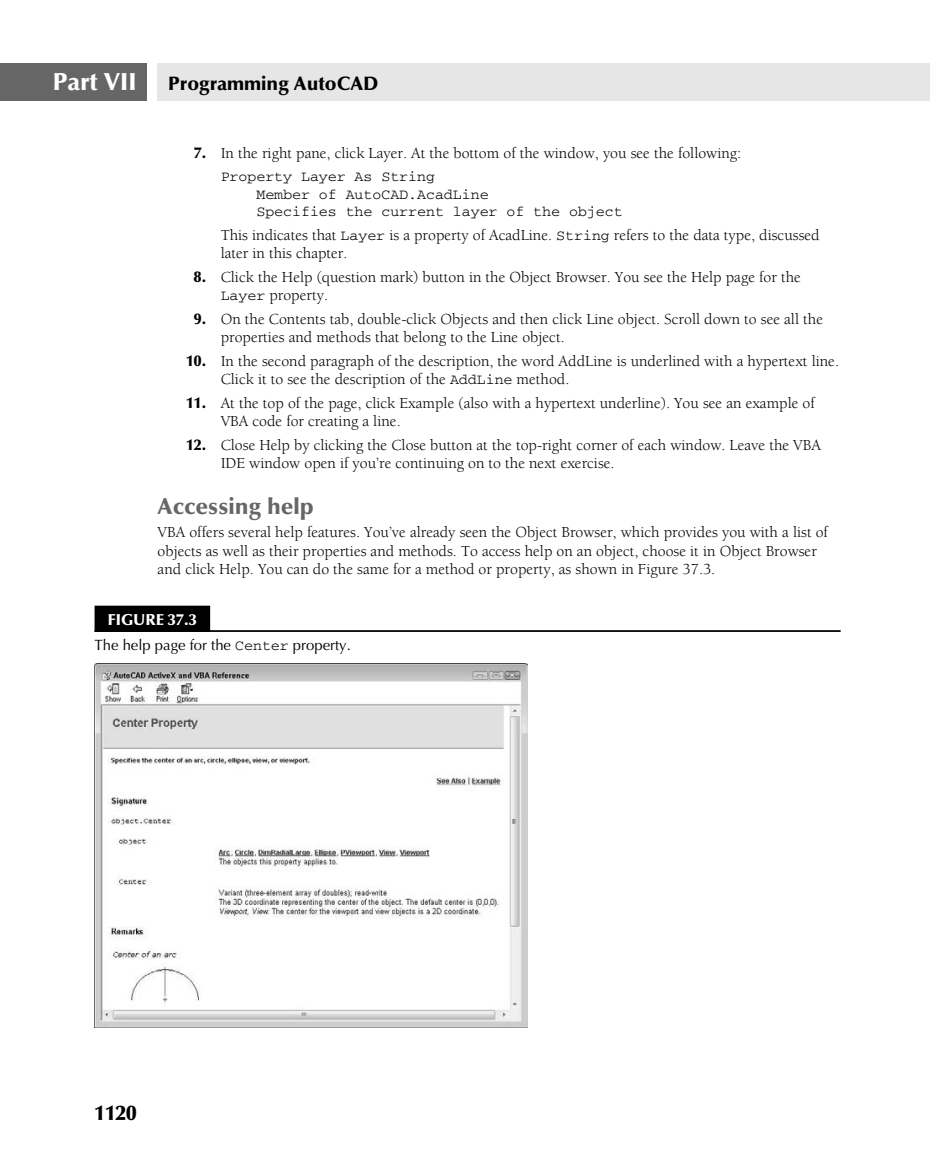
<style>
.page{position:relative;width:930px;height:1166px;background:#fff}
.page>*{position:absolute;margin:0;border:0;box-sizing:border-box;transform-origin:0 0}
.t1{font:900 24.5px "Optima LT Std";color:#fff}
.t2{font:900 22.75px "Optima LT Std";color:#666}
.t3{font:900 21px "Optima LT Std";color:#000}
.t4{font:900 19.25px "Optima LT Std";color:#000}
.t5{font:15.75px/18.4px "Berkeley Std";color:#000}
.t6{font:900 15.75px "Optima LT Std";color:#fff}
.t7{font:14.88px/17.5px "Wiley Code STD";color:#000}
.t8{font:14.88px "Optima LT Std";color:#000}
.s1{font-family:"Optima LT Std";font-weight:900;font-size:15.4px}
.s2{font-family:"Wiley Code STD";font-size:14.88px}
.s3{font-family:"Wiley Code STD"}
</style>
<div class="page">
<div style="left:158px;top:63px;width:771px;height:38px;background:#e6e6e6"></div>
<div style="left:0;top:63px;width:147px;height:38px;background:#666"></div>
<hr style="left:929px;top:63px;width:1px;height:38px;background:#e6e6e6">
<div style="left:94px;top:605px;width:116px;height:27px;background:#000"></div>
<hr style="left:94px;top:630px;width:746px;height:2px;background:#000">
<img style="left:94px;top:664px;width:433px;height:363px">
<h1 class="t1" style="left:53px;top:71px;width:85px">Part VII</h1>
<p class="t4" style="left:168px;top:76px;width:212px">Programming AutoCAD</p>
<p class="t5" style="left:194px;top:145px;width:549px"><span class="s1">7.</span> In the right pane, click Layer. At the bottom of the window, you see the following:</p>
<p class="t7" style="left:256px;top:169px;width:367px;text-indent:-36px">Property Layer As String<br>Member of AutoCAD.AcadLine<br>Specifies the current layer of the object</p>
<p class="t5" style="left:220px;top:227px;width:600px">This indicates that <span class="s2">Layer</span> is a property of AcadLine. <span class="s2">String</span> refers to the data type, discussed later in this chapter.</p>
<p class="t5" style="left:220px;top:269px;width:581px;text-indent:-27px"><span class="s1">8.</span> Click the Help (question mark) button in the Object Browser. You see the Help page for the<br><span class="s2">Layer</span> property.</p>
<p class="t5" style="left:220px;top:311px;width:603px;text-indent:-27px"><span class="s1">9.</span> On the Contents tab, double-click Objects and then click Line object. Scroll down to see all the properties and methods that belong to the Line object.</p>
<p class="t5" style="left:220px;top:353px;width:619px;text-indent:-35px"><span class="s1">10.</span> In the second paragraph of the description, the word AddLine is underlined with a hypertext line.<br>Click it to see the description of the <span class="s2">AddLine</span> method.</p>
<p class="t5" style="left:220px;top:395px;width:595px;text-indent:-35px"><span class="s1">11.</span> At the top of the page, click Example (also with a hypertext underline). You see an example of<br>VBA code for creating a line.</p>
<p class="t5" style="left:220px;top:437px;width:601px;text-indent:-35px"><span class="s1">12.</span> Close Help by clicking the Close button at the top-right corner of each window. Leave the VBA<br>IDE window open if you’re continuing on to the next exercise.</p>
<h2 class="t2" style="left:158px;top:497px;width:158px">Accessing help</h2>
<p class="t5" style="left:158px;top:524px;width:671px">VBA offers several help features. You’ve already seen the Object Browser, which provides you with a list of objects as well as their properties and methods. To access help on an object, choose it in Object Browser and click Help. You can do the same for a method or property, as shown in Figure 37.3.</p>
<p class="t6" style="left:108px;top:613px;width:90px">FIGURE 37.3</p>
<p class="t8" style="left:94px;top:639px;width:258px">The help page for the <span class="s3">Center</span> property.</p>
<h3 class="t3" style="left:94px;top:1104px;width:43px">1120</h3>
</div>
